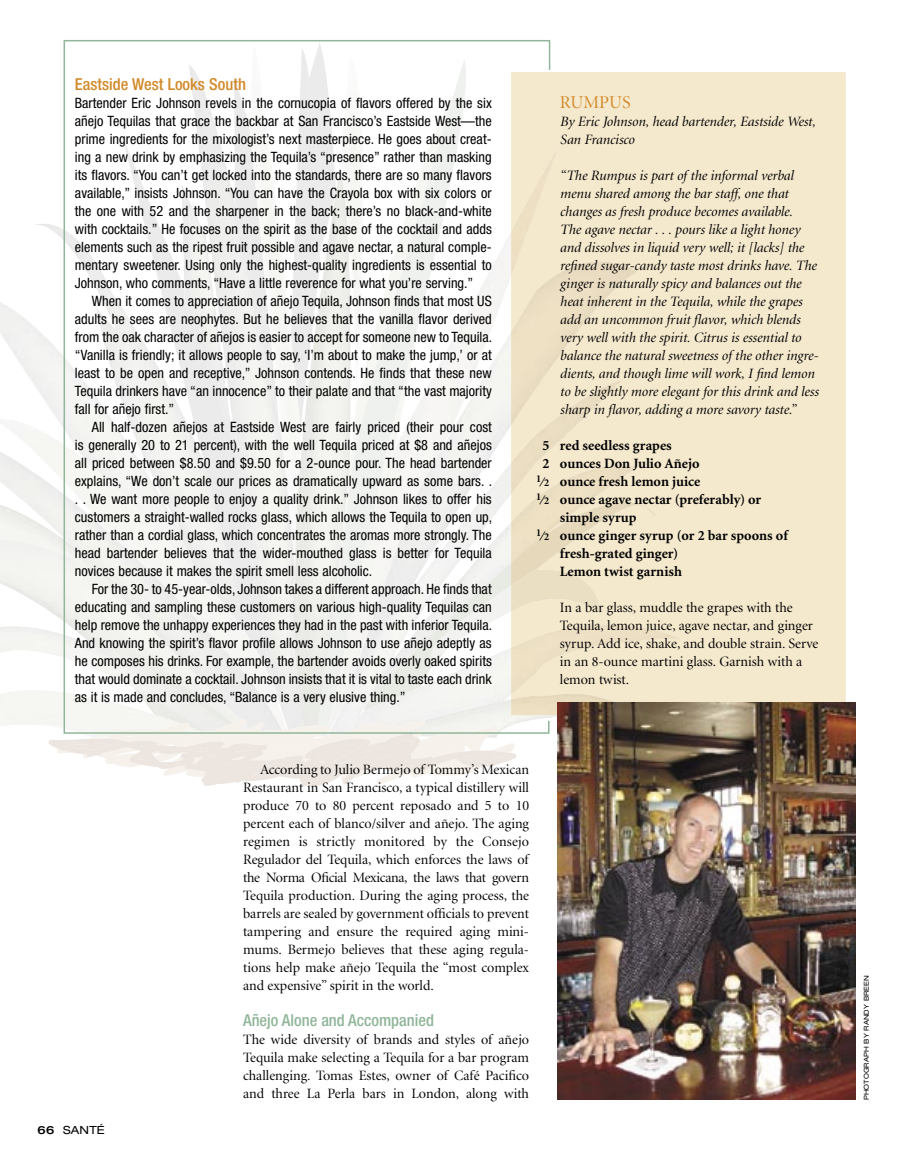
<style>
.page{position:relative;width:905px;height:1175px;background:#fff}
.page>*{position:absolute;margin:0;border:0;box-sizing:border-box;transform-origin:0 0}
.t1{font:18px "Minion Display";color:#d28929}
.t2{font:500 condensed 16.5px "Helvetica Neue";color:#91b69a}
.t3{font:500 condensed 16.5px "Helvetica Neue";color:#d28929}
.t4{font:condensed 14.25px/18px "Helvetica Neue";color:#000;text-align:justify}
.t5{font:14.25px/18px "Minion Display";color:#000;text-align:justify}
.t6{font:italic 14.25px/18px "Minion Display";color:#000}
.t7{font:700 14.25px "Minion";color:#000}
.t8{font:expanded 11.25px "Helvetica Neue";letter-spacing:.02em;color:#000}
.t9{font:expanded 6.75px "Helvetica Neue";color:#000}
.s1{font-size:13.5px}
.s2{font-size:10.5px}
.s3{font-weight:500}
</style>
<div class="page">
<img style="left:31px;top:223px;width:33px;height:196px">
<img style="left:0;top:419px;width:64px;height:32px">
<img style="left:517px;top:715px;width:41px;height:23px">
<img style="left:0;top:451px;width:64px;height:274px">
<svg style="left:47px;top:719px;width:470px;height:66px"></svg>
<svg style="left:64px;top:40px;width:486px;height:693px;fill:#f5f5f2"></svg>
<div style="left:511px;top:72px;width:334px;height:630px;background:#f4e8cd"></div>
<img style="left:511px;top:146px;width:48px;height:115px">
<img style="left:511px;top:261px;width:126px;height:165px">
<img style="left:511px;top:379px;width:112px;height:86px">
<img style="left:511px;top:465px;width:127px;height:37px">
<svg style="left:364px;top:502px;width:293px;height:209px"></svg>
<img style="left:511px;top:624px;width:170px;height:71px">
<img style="left:511px;top:693px;width:131px;height:22px">
<img style="left:558px;top:702px;width:297px;height:397px">
<p class="t3" style="left:75px;top:74px;width:173px">Eastside West Looks South</p>
<p class="t4" style="left:75px;top:94px;width:418px">Bartender Eric Johnson revels in the cornucopia of flavors offered by the six añejo Tequilas that grace the backbar at San Francisco’s Eastside West—the prime ingredients for the mixologist’s next masterpiece. He goes about creat&shy;ing a new drink by emphasizing the Tequila’s “presence” rather than masking its flavors. “You can’t get locked into the standards, there are so many flavors available,” insists Johnson. “You can have the Crayola box with six colors or the one with 52 and the sharpener in the back; there’s no black-and-white with cocktails.” He focuses on the spirit as the base of the cocktail and adds elements such as the ripest fruit possible and agave nectar, a natural comple&shy;mentary sweetener. Using only the highest-quality ingredients is essential to Johnson, who comments, “Have a little reverence for what you’re serving.”</p>
<p class="t4" style="left:75px;top:292px;width:419px;text-indent:17px">When it comes to appreciation of añejo Tequila, Johnson finds that most US adults he sees are neophytes. But he believes that the vanilla flavor derived from the oak character of añejos is easier to accept for someone new to Tequila. “Vanilla is friendly; it allows people to say, ‘I’m about to make the jump,’ or at least to be open and receptive,” Johnson contends. He finds that these new Tequila drinkers have “an innocence” to their palate and that “the vast majority fall for añejo first.”</p>
<p class="t4" style="left:75px;top:418px;width:419px;text-indent:17px">All half-dozen añejos at Eastside West are fairly priced (their pour cost is generally 20 to 21 percent), with the well Tequila priced at $8 and añejos all priced between $8.50 and $9.50 for a 2-ounce pour. The head bartender explains, “We don’t scale our prices as dramatically upward as some bars. . . . We want more people to enjoy a quality drink.” Johnson likes to offer his customers a straight-walled rocks glass, which allows the Tequila to open up, rather than a cordial glass, which concentrates the aromas more strongly. The head bartender believes that the wider-mouthed glass is better for Tequila novices because it makes the spirit smell less alcoholic.</p>
<p class="t4" style="left:75px;top:580px;width:419px;text-indent:17px">For the 30- to 45-year-olds, Johnson takes a different approach. He finds that educating and sampling these customers on various high-quality Tequilas can help remove the unhappy experiences they had in the past with inferior Tequila.<br>And knowing the spirit’s flavor profile allows Johnson to use añejo adeptly as he composes his drinks. For example, the bartender avoids overly oaked spirits that would dominate a cocktail. Johnson insists that it is vital to taste each drink as it is made and concludes, “Balance is a very elusive thing.”</p>
<p class="t1" style="left:560px;top:94px;width:72px">RUMPUS</p>
<p class="t6" style="left:560px;top:113px;width:257px">By Eric Johnson, head bartender, Eastside West,<br>San Francisco</p>
<p class="t6" style="left:560px;top:167px;width:260px">“The Rumpus is part of the informal verbal menu shared among the bar staff, one that changes as fresh produce becomes available.<br>The agave nectar . . . pours like a light honey and dissolves in liquid very well; it [lacks] the refined sugar-candy taste most drinks have. The ginger is naturally spicy and balances out the heat inherent in the Tequila, while the grapes add an uncommon fruit flavor, which blends very well with the spirit. Citrus is essential to balance the natural sweetness of the other ingre&shy;dients, and though lime will work, I find lemon to be slightly more elegant for this drink and less sharp in flavor, adding a more savory taste.”</p>
<p class="t7" style="left:542px;top:438px;width:131px">5 red seedless grapes</p>
<p class="t7" style="left:542px;top:456px;width:159px">2 ounces Don Julio Añejo</p>
<p class="t7" style="left:536px;top:474px;width:165px"><sup>1</sup><span class="s1">⁄</span><span class="s2">2</span> ounce fresh lemon juice</p>
<p class="t7" style="left:536px;top:492px;width:226px"><sup>1</sup><span class="s1">⁄</span><span class="s2">2</span> ounce agave nectar (preferably) or</p>
<p class="t7" style="left:560px;top:510px;width:78px">simple syrup</p>
<p class="t7" style="left:536px;top:528px;width:253px"><sup>1</sup><span class="s1">⁄</span><span class="s2">2</span> ounce ginger syrup (or 2 bar spoons of</p>
<p class="t7" style="left:560px;top:546px;width:120px">fresh-grated ginger)</p>
<p class="t7" style="left:560px;top:564px;width:123px">Lemon twist garnish</p>
<p class="t5" style="left:560px;top:599px;width:260px;text-align:left">In a bar glass, muddle the grapes with the Tequila, lemon juice, agave nectar, and ginger syrup. Add ice, shake, and double strain. Serve in an 8-ounce martini glass. Garnish with a lemon twist.</p>
<p class="t8" style="left:38px;top:1123px;width:69px"><span class="s3">66</span> SANTÉ</p>
<p class="t5" style="left:243px;top:761px;width:287px;text-indent:17px">According to Julio Bermejo of Tommy’s Mexican Restaurant in San Francisco, a typical distillery will produce 70 to 80 percent reposado and 5 to 10 percent each of blanco/silver and añejo. The aging regimen is strictly monitored by the Consejo Regulador del Tequila, which enforces the laws of the Norma Oficial Mexicana, the laws that govern Tequila production. During the aging process, the barrels are sealed by government officials to prevent tampering and ensure the required aging mini&shy;mums. Bermejo believes that these aging regula&shy;tions help make añejo Tequila the “most complex and expensive” spirit in the world.</p>
<p class="t2" style="left:243px;top:1010px;width:192px">Añejo Alone and Accompanied</p>
<p class="t5" style="left:243px;top:1031px;width:287px">The wide diversity of brands and styles of añejo Tequila make selecting a Tequila for a bar program challenging. Tomas Estes, owner of Café Pacifico and three La Perla bars in London, along with</p>
<p class="t9" style="left:862px;top:1100px;width:126px;rotate:-90deg">PHOTOGRAPH BY RANDY BREEN</p>
</div>
